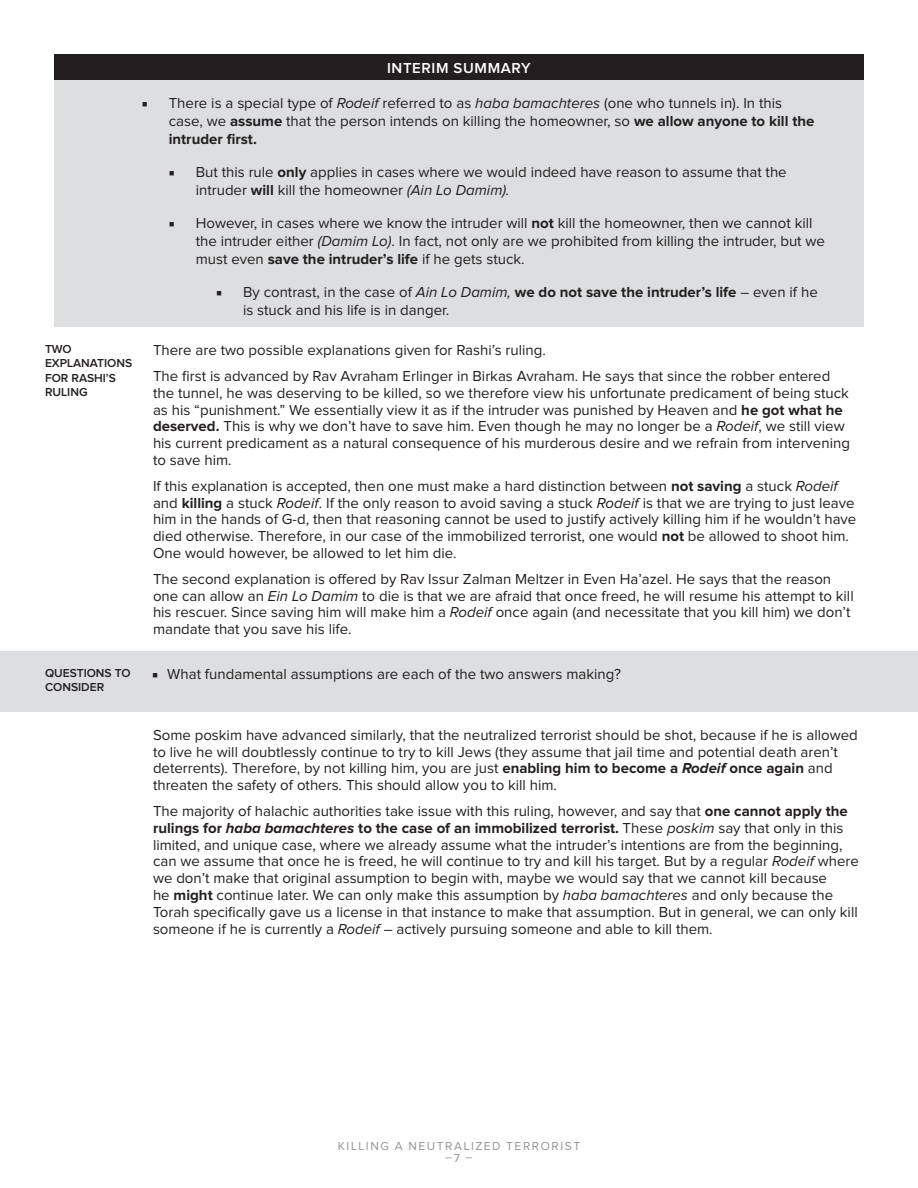
<style>
.page{position:relative;width:918px;height:1188px;background:#fff}
.page>*{position:absolute;margin:0;border:0;box-sizing:border-box;transform-origin:0 0}
.Talking_to_you{font:15px/16.8px "Proxima Nova";color:#231f20}
.Source_title{font:600 15px "Proxima Nova";letter-spacing:.04em;color:#fff}
.SUMMARIES_ON_SIDE{font:600 12px/14.4px "Proxima Nova";color:#231f20}
.t1{font:12px/12px "Proxima Nova";letter-spacing:.13em;color:#939598;text-align:center}
.s1{font-family:"Minion Pro"}
.s2{font-style:italic}
.s3{font-weight:700}
.s4{font-weight:700;font-style:italic}
</style>
<div class="page">
<div style="left:0;top:651px;width:918px;height:60px;background:#dddee0"></div>
<div style="left:54px;top:80px;width:810px;height:247px;background:#dddee0"></div>
<div style="left:54px;top:54px;width:810px;height:26px;background:#231f20"></div>
<p class="Source_title" style="left:387px;top:61px;width:145px">INTERIM SUMMARY</p>
<p class="SUMMARIES_ON_SIDE" style="left:45px;top:342px;width:89px">TWO<br>EXPLANATIONS<br>FOR RASHI’S<br>RULING</p>
<p class="Talking_to_you" style="left:169px;top:94px;width:647px;line-height:18px;text-indent:-27px"><span class="s1">■</span> There is a special type of <span class="s2">Rodeif</span> referred to as <span class="s2">haba bamachteres</span> (one who tunnels in). In this case, we <span class="s3">assume</span> that the person intends on killing the homeowner, so <span class="s3">we allow anyone to kill the intruder first.</span></p>
<p class="Talking_to_you" style="left:196px;top:163px;width:593px;line-height:18px;text-indent:-27px"><span class="s1">■</span> But this rule <span class="s3">only</span> applies in cases where we would indeed have reason to assume that the intruder <span class="s3">will</span> kill the homeowner <span class="s2">(Ain Lo Damim).</span></p>
<p class="Talking_to_you" style="left:196px;top:214px;width:631px;line-height:18px;text-indent:-27px"><span class="s1">■</span> However, in cases where we know the intruder will <span class="s3">not</span> kill the homeowner, then we cannot kill the intruder either <span class="s2">(Damim Lo)</span>. In fact, not only are we prohibited from killing the intruder, but we must even <span class="s3">save the intruder’s life</span> if he gets stuck.</p>
<p class="Talking_to_you" style="left:243px;top:283px;width:576px;line-height:18px;text-indent:-27px"><span class="s1">■</span> By contrast, in the case of <span class="s2">Ain Lo Damim,</span> <span class="s3">we do not save the intruder’s life</span> – even if he is stuck and his life is in danger.</p>
<p class="Talking_to_you" style="left:153px;top:342px;width:394px">There are two possible explanations given for Rashi’s ruling.</p>
<p class="Talking_to_you" style="left:153px;top:368px;width:698px">The first is advanced by Rav Avraham Erlinger in Birkas Avraham. He says that since the robber entered the tunnel, he was deserving to be killed, so we therefore view his unfortunate predicament of being stuck as his “punishment.” We essentially view it as if the intruder was punished by Heaven and <span class="s3">he got what he deserved.</span> This is why we don’t have to save him. Even though he may no longer be a <span class="s2">Rodeif</span>, we still view his current predicament as a natural consequence of his murderous desire and we refrain from intervening to save him.</p>
<p class="Talking_to_you" style="left:153px;top:478px;width:705px">If this explanation is accepted, then one must make a hard distinction between <span class="s3">not saving</span> a stuck <span class="s2">Rodeif </span>and <span class="s3">killing</span> a stuck <span class="s2">Rodeif</span>. If the only reason to avoid saving a stuck <span class="s2">Rodeif</span> is that we are trying to just leave him in the hands of G-d, then that reasoning cannot be used to justify actively killing him if he wouldn’t have died otherwise. Therefore, in our case of the immobilized terrorist, one would <span class="s3">not</span> be allowed to shoot him.<br>One would however, be allowed to let him die.</p>
<p class="Talking_to_you" style="left:153px;top:571px;width:702px">The second explanation is offered by Rav Issur Zalman Meltzer in Even Ha’azel. He says that the reason one can allow an <span class="s2">Ein Lo Damim</span> to die is that we are afraid that once freed, he will resume his attempt to kill his rescuer. Since saving him will make him a <span class="s2">Rodeif</span> once again (and necessitate that you kill him) we don’t mandate that you save his life.</p>
<p class="SUMMARIES_ON_SIDE" style="left:45px;top:666px;width:87px">QUESTIONS TO<br>CONSIDER</p>
<p class="Talking_to_you" style="left:152px;top:666px;width:470px"><span class="s1">■</span> What fundamental assumptions are each of the two answers making?</p>
<p class="Talking_to_you" style="left:153px;top:727px;width:706px">Some poskim have advanced similarly, that the neutralized terrorist should be shot, because if he is allowed to live he will doubtlessly continue to try to kill Jews (they assume that jail time and potential death aren’t deterrents). Therefore, by not killing him, you are just <span class="s3">enabling him to become a</span> <span class="s4">Rodeif</span> <span class="s3">once again</span> and threaten the safety of others. This should allow you to kill him.</p>
<p class="Talking_to_you" style="left:153px;top:803px;width:708px">The majority of halachic authorities take issue with this ruling, however, and say that <span class="s3">one cannot apply the rulings for</span> <span class="s4">haba bamachteres</span> <span class="s3">to the case of an immobilized terrorist.</span> These <span class="s2">poskim</span> say that only in this limited, and unique case, where we already assume what the intruder’s intentions are from the beginning, can we assume that once he is freed, he will continue to try and kill his target. But by a regular <span class="s2">Rodeif</span> where we don’t make that original assumption to begin with, maybe we would say that we cannot kill because<br>he <span class="s3">might</span> continue later. We can only make this assumption by <span class="s2">haba bamachteres</span> and only because the Torah specifically gave us a license in that instance to make that assumption. But in general, we can only kill someone if he is currently a <span class="s2">Rodeif</span> – actively pursuing someone and able to kill them.</p>
<p class="t1" style="left:338px;top:1140px;width:244px">KILLING A NEUTRALIZED TERRORIST –7 –</p>
</div>
